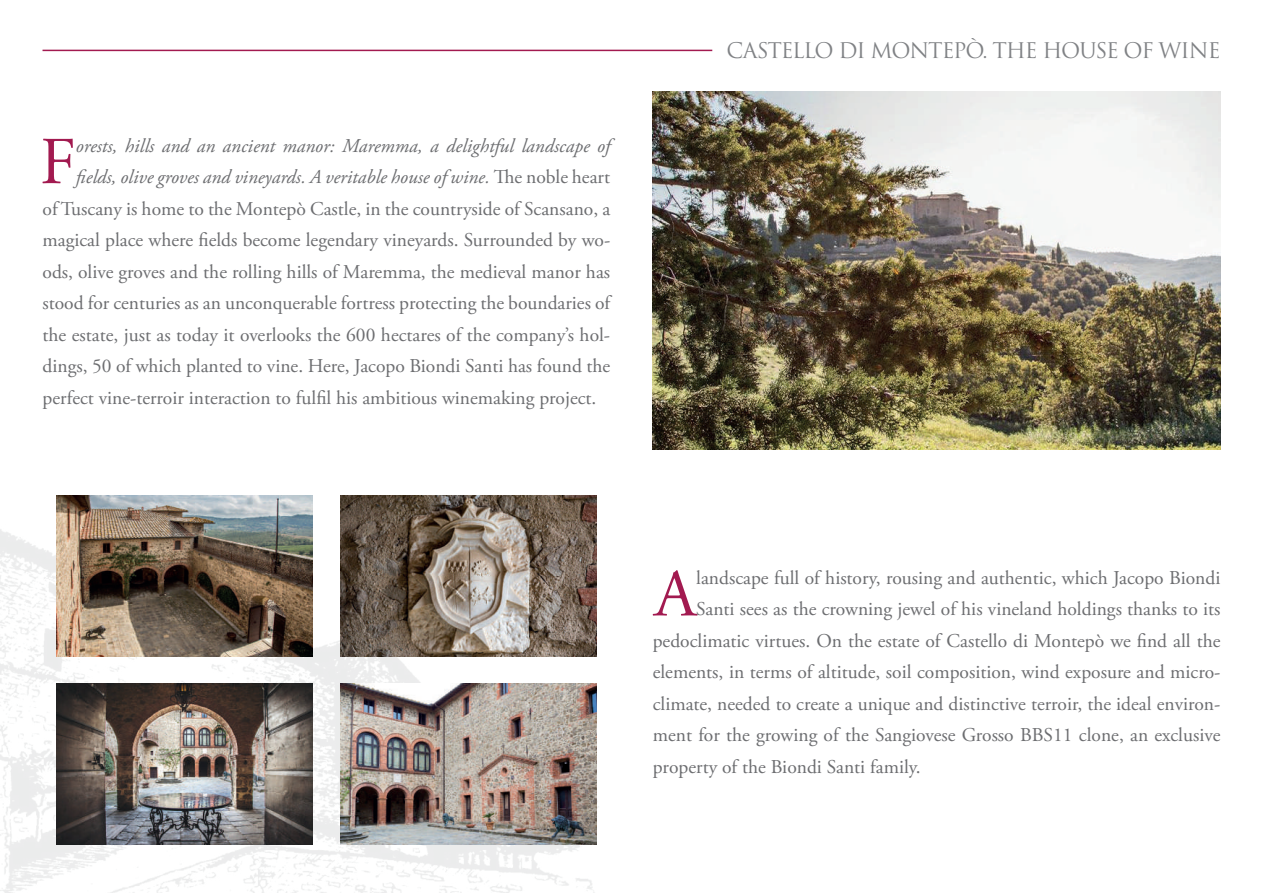
<style>
.page{position:relative;width:1263px;height:893px;background:#fff}
.page>*{position:absolute;margin:0;border:0;box-sizing:border-box;transform-origin:0 0}
.t1{font:67.05px "Adobe Garamond Pro";color:#a21a50}
.t2{font:21px "Trajan Pro 3";letter-spacing:-.05em;color:#808285}
.t3{font:19.5px "Adobe Garamond Pro";color:#6c6d70}
.t4{font:italic 19.5px "Adobe Garamond Pro";color:#6c6d70}
.s1{font-style:normal}
</style>
<div class="page">
<img style="left:0;top:311px;width:653px;height:582px">
<hr style="left:43px;top:50px;width:669px;height:1px;background:#a21a50">
<img style="left:653px;top:91px;width:567px;height:359px">
<img style="left:57px;top:495px;width:255px;height:162px">
<img style="left:57px;top:683px;width:255px;height:162px">
<img style="left:341px;top:495px;width:255px;height:162px">
<img style="left:341px;top:683px;width:255px;height:162px">
<h1 class="t1" style="left:40px;top:122px;width:38px">F</h1>
<p class="t4" style="left:76px;top:134px;width:536px">orests, hills and an ancient manor: Maremma, a delightful landscape of</p>
<p class="t4" style="left:76px;top:165px;width:536px">fields, olive groves and vineyards. A veritable house of wine. <span class="s1">The noble heart</span></p>
<p class="t3" style="left:43px;top:197px;width:569px">of Tuscany is home to the Montepò Castle, in the countryside of Scansano, a</p>
<p class="t3" style="left:43px;top:228px;width:569px">magical place where fields become legendary vineyards. Surrounded by wo-</p>
<p class="t3" style="left:43px;top:260px;width:569px">ods, olive groves and the rolling hills of Maremma, the medieval manor has</p>
<p class="t3" style="left:43px;top:291px;width:569px">stood for centuries as an unconquerable fortress protecting the boundaries of</p>
<p class="t3" style="left:43px;top:323px;width:569px">the estate, just as today it overlooks the 600 hectares of the company’s hol-</p>
<p class="t3" style="left:43px;top:354px;width:569px">dings, 50 of which planted to vine. Here, Jacopo Biondi Santi has found the</p>
<p class="t3" style="left:43px;top:386px;width:555px">perfect vine-terroir interaction to fulfil his ambitious winemaking project.</p>
<p class="t2" style="left:726px;top:36px;width:496px">CASTELLO DI MONTEPÒ. THE HOUSE OF WINE</p>
<h1 class="t1" style="left:654px;top:554px;width:43px">A</h1>
<p class="t3" style="left:696px;top:566px;width:526px">landscape full of history, rousing and authentic, which Jacopo Biondi</p>
<p class="t3" style="left:696px;top:597px;width:526px">Santi sees as the crowning jewel of his vineland holdings thanks to its</p>
<p class="t3" style="left:653px;top:629px;width:569px">pedoclimatic virtues. On the estate of Castello di Montepò we find all the</p>
<p class="t3" style="left:653px;top:660px;width:569px">elements, in terms of altitude, soil composition, wind exposure and micro-</p>
<p class="t3" style="left:653px;top:692px;width:569px">climate, needed to create a unique and distinctive terroir, the ideal environ-</p>
<p class="t3" style="left:653px;top:723px;width:569px">ment for the growing of the Sangiovese Grosso BBS11 clone, an exclusive</p>
<p class="t3" style="left:653px;top:755px;width:269px">property of the Biondi Santi family.</p>
</div>
